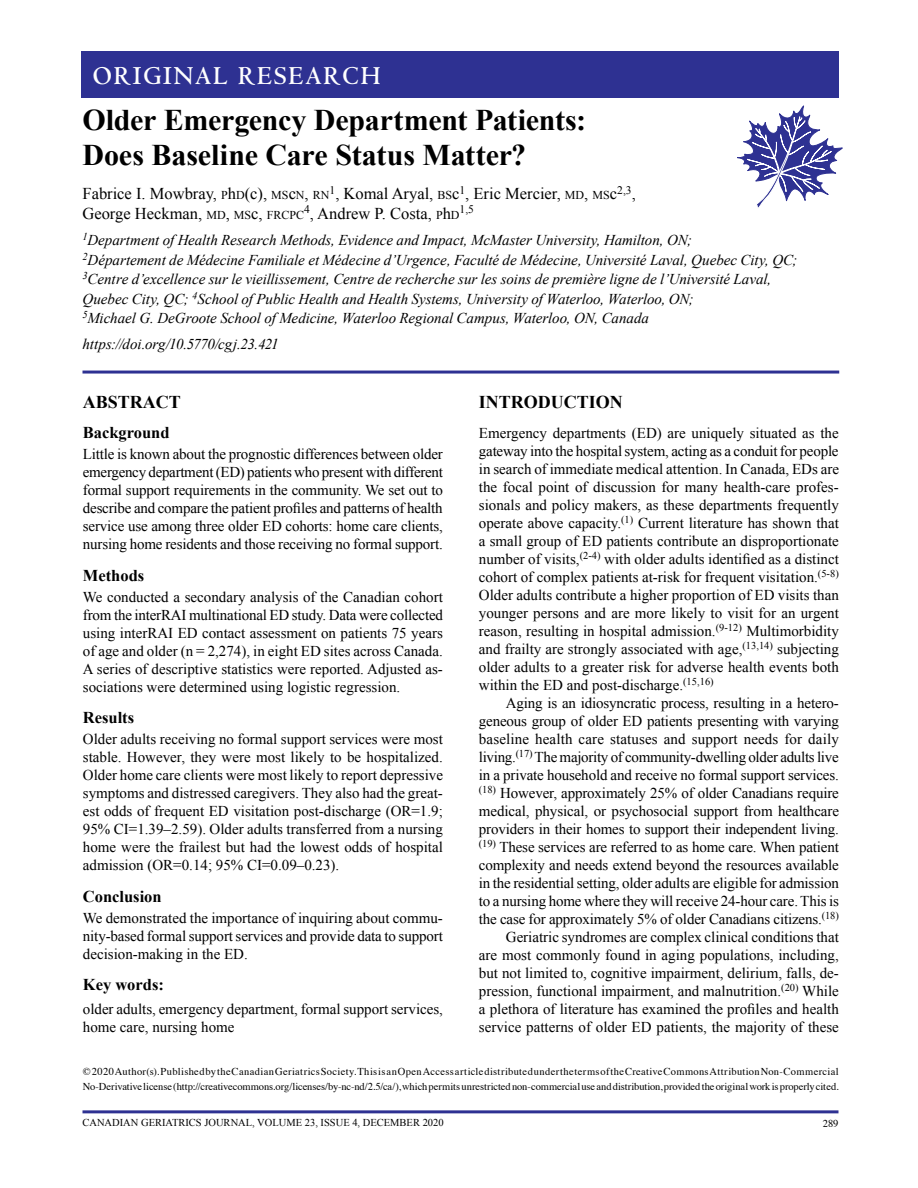
<style>
.page{position:relative;width:918px;height:1188px;background:#fff}
.page>*{position:absolute;margin:0;border:0;box-sizing:border-box;transform-origin:0 0}
.Title{font:700 30px/34.5px "Times New Roman";letter-spacing:-.005em;color:#000}
.t1{font:700 27px "Centaur";letter-spacing:.075em;color:#fff;scale:.96 1}
.HeadingLevel1{font:700 18px "Times New Roman";color:#000}
.Authors{font:16.5px/19.5px "Times New Roman";color:#000}
.HeadingLevel2{font:700 16.5px "Times New Roman";color:#000}
.BodyText_NoIndent{font:15px/18px "Times New Roman";color:#000;text-align:justify}
.BodyText_Indent{font:15px/18px "Times New Roman";letter-spacing:-.005em;color:#000;text-align:justify}
.OpenPg_Destinations{font:italic 15px/19.5px "Times New Roman";letter-spacing:-.005em;color:#000}
.Authors-2{font:11.55px "Times New Roman";color:#000}
.t2{font:10.5px/15px "Times";letter-spacing:.015em;color:#000}
.t3{font:10.5px "Times New Roman";color:#000}
.s1{font-size:12px}
</style>
<div class="page">
<hr style="left:82px;top:1110px;width:756px;height:3px;background:#2e3192">
<div style="left:81px;top:51px;width:757px;height:46px;background:#2e3192"></div>
<hr style="left:82px;top:371px;width:757px;height:3px;background:#2e3192">
<svg style="left:737px;top:105px;width:106px;height:103px"></svg>
<p class="t1" style="left:93px;top:61px;width:301px">ORIGINAL RESEARCH</p>
<p class="Title" style="left:82px;top:102px;width:505px">Older Emergency Department Patients:<br>Does Baseline Care Status Matter?</p>
<p class="Authors" style="left:82px;top:184px;width:555px">Fabrice I. Mowbray, <span class="s1">P</span>h<span class="s1">D</span>(c), <span class="s1">MS</span>c<span class="s1">N</span>, <span class="s1">RN</span><sup>1</sup>, Komal Aryal, <span class="s1">BS</span>c<sup>1</sup>, Eric Mercier, <span class="s1">MD</span>, <span class="s1">MS</span>c<sup>2,3</sup>,<br>George Heckman, <span class="s1">MD</span>, <span class="s1">MS</span>c, <span class="s1">FRCPC</span><sup>4</sup>, Andrew P. Costa, <span class="s1">P</span>h<span class="s1">D</span></p>
<p class="Authors-2" style="left:460px;top:202px;width:16px">1,5</p>
<p class="OpenPg_Destinations" style="left:82px;top:230px;width:717px"><sup>1</sup>Department of Health Research Methods, Evidence and Impact, McMaster University, Hamilton, ON;<br><sup>2</sup>Département de Médecine Familiale et Médecine d’Urgence, Faculté de Médecine, Université Laval, Quebec City, QC; <sup>3</sup>Centre d’excellence sur le vieillissement, Centre de recherche sur les soins de première ligne de l’Université Laval, Quebec City, QC; <sup>4</sup>School of Public Health and Health Systems, University of Waterloo, Waterloo, ON;<br><sup>5</sup>Michael G. DeGroote School of Medicine, Waterloo Regional Campus, Waterloo, ON, Canada</p>
<p class="OpenPg_Destinations" style="left:82px;top:334px;width:198px">https://doi.org/10.5770/cgj.23.421</p>
<p class="HeadingLevel1" style="left:83px;top:390px;width:100px">ABSTRACT</p>
<p class="HeadingLevel2" style="left:83px;top:421px;width:88px">Background</p>
<p class="BodyText_NoIndent" style="left:83px;top:445px;width:362px">Little is known about the prognostic differences between older emergency department (ED) patients who present with different formal support requirements in the community. We set out to describe and compare the patient profiles and patterns of health service use among three older ED cohorts: home care clients, nursing home residents and those receiving no formal support.</p>
<p class="HeadingLevel2" style="left:83px;top:564px;width:63px">Methods</p>
<p class="BodyText_NoIndent" style="left:83px;top:587px;width:362px">We conducted a secondary analysis of the Canadian cohort from the interRAI multinational ED study. Data were collected using interRAI ED contact assessment on patients 75 years of age and older (n = 2,274), in eight ED sites across Canada.<br>A series of descriptive statistics were reported. Adjusted as&shy;sociations were determined using logistic regression.</p>
<p class="HeadingLevel2" style="left:83px;top:706px;width:53px">Results</p>
<p class="BodyText_NoIndent" style="left:83px;top:730px;width:362px">Older adults receiving no formal support services were most stable. However, they were most likely to be hospitalized.<br>Older home care clients were most likely to report depressive symptoms and distressed caregivers. They also had the great&shy;est odds of frequent ED visitation post-discharge (OR=1.9; 95% CI=1.39–2.59). Older adults transferred from a nursing home were the frailest but had the lowest odds of hospital admission (OR=0.14; 95% CI=0.09–0.23).</p>
<p class="HeadingLevel2" style="left:83px;top:885px;width:80px">Conclusion</p>
<p class="BodyText_NoIndent" style="left:83px;top:908px;width:362px">We demonstrated the importance of inquiring about commu&shy;nity-based formal support services and provide data to support decision-making in the ED.</p>
<p class="HeadingLevel2" style="left:83px;top:973px;width:83px">Key words:</p>
<p class="BodyText_NoIndent" style="left:83px;top:1000px;width:362px">older adults, emergency department, formal support services, home care, nursing home</p>
<p class="HeadingLevel1" style="left:479px;top:390px;width:145px">INTRODUCTION</p>
<p class="BodyText_NoIndent" style="left:479px;top:424px;width:362px">Emergency departments (ED) are uniquely situated as the gateway into the hospital system, acting as a conduit for people in search of immediate medical attention. In Canada, EDs are the focal point of discussion for many health-care profes&shy;sionals and policy makers, as these departments frequently operate above capacity.<sup>(1)</sup> Current literature has shown that a small group of ED patients contribute an disproportionate number of visits,<sup>(2-4)</sup> with older adults identified as a distinct cohort of complex patients at-risk for frequent visitation.<sup>(5-8)<br></sup>Older adults contribute a higher proportion of ED visits than younger persons and are more likely to visit for an urgent reason, resulting in hospital admission.<sup>(9-12)</sup> Multimorbidity and frailty are strongly associated with age,<sup>(13,14)</sup> subjecting older adults to a greater risk for adverse health events both within the ED and post-discharge.<sup>(15,16)</sup></p>
<p class="BodyText_Indent" style="left:479px;top:694px;width:362px;text-indent:27px">Aging is an idiosyncratic process, resulting in a hetero&shy;geneous group of older ED patients presenting with varying baseline health care statuses and support needs for daily living.<sup>(17)</sup> The majority of community-dwelling older adults live in a private household and receive no formal support services. <sup>(18)</sup> However, approximately 25% of older Canadians require medical, physical, or psychosocial support from healthcare providers in their homes to support their independent living. <sup>(19)</sup> These services are referred to as home care. When patient complexity and needs extend beyond the resources available in the residential setting, older adults are eligible for admission to a nursing home where they will receive 24-hour care. This is the case for approximately 5% of older Canadians citizens.<sup>(18)</sup></p>
<p class="BodyText_Indent" style="left:479px;top:928px;width:362px;text-indent:27px">Geriatric syndromes are complex clinical conditions that are most commonly found in aging populations, including, but not limited to, cognitive impairment, delirium, falls, de&shy;pression, functional impairment, and malnutrition.<sup>(20)</sup> While a plethora of literature has examined the profiles and health service patterns of older ED patients, the majority of these</p>
<p class="t2" style="left:83px;top:1063px;width:758px">© 2020 Author(s). Published by the Canadian Geriatrics Society. This is an Open Access article distributed under the terms of the Creative Commons Attribution Non-Commercial<br>No-Derivative license (http://creativecommons.org/licenses/by-nc-nd/2.5/ca/), which permits unrestricted non-commercial use and distribution, provided the original work is properly cited.</p>
<p class="t3" style="left:82px;top:1116px;width:363px">CANADIAN GERIATRICS JOURNAL, VOLUME 23, ISSUE 4, DECEMBER 2020</p>
<p class="t2" style="left:823px;top:1115px;width:17px">289</p>
</div>
